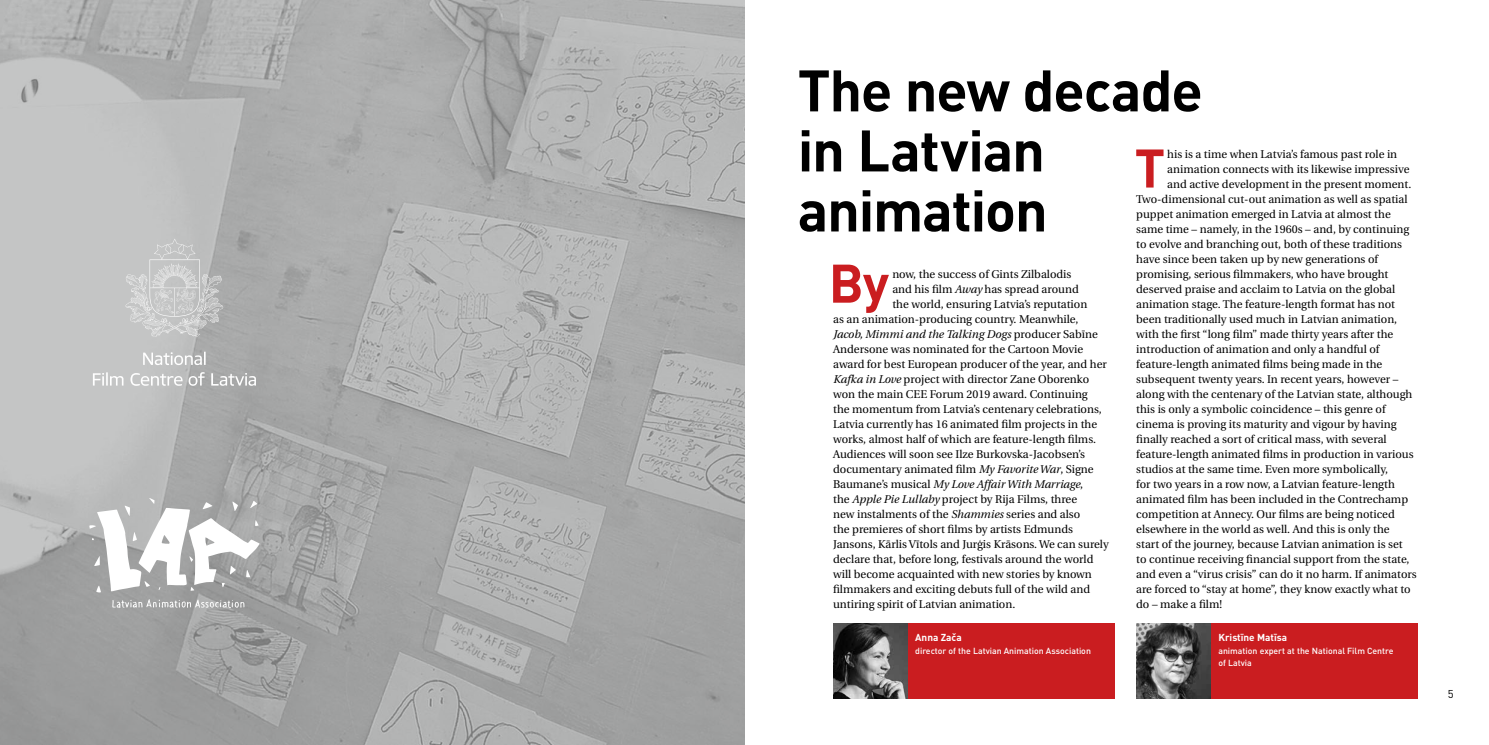
<style>
.page{position:relative;width:1489px;height:745px;background:#fff}
.page>*{position:absolute;margin:0;border:0;box-sizing:border-box;transform-origin:0 0}
.t1{font:700 57.5px/60px "DIN Pro";letter-spacing:-.025em;color:#000}
.t2{font:700 53.38px "DIN Pro";color:#ca1d20}
.t3{font:11.25px "Utopia CE";color:#000}
.t4{font:italic 11.25px "Utopia CE";color:#000}
.t5{font:11.25px "DIN Pro";color:#000}
.t6{font:700 10px "DIN Pro";color:#fff}
.t7{font:500 8.75px/11.2px "DIN Pro";color:#fff}
.s1{font-style:italic}
.s2{font-style:normal}
</style>
<div class="page">
<img style="left:0;top:0;width:744px;height:744px">
<img style="left:833px;top:623px;width:75px;height:74px">
<div style="left:908px;top:622px;width:206px;height:75px;background:#ca1d20"></div>
<img style="left:1136px;top:623px;width:75px;height:74px">
<div style="left:1211px;top:622px;width:206px;height:75px;background:#ca1d20"></div>
<svg style="left:125px;top:238px;width:98px;height:98px"></svg>
<svg style="left:143px;top:351px;width:63px;height:14px"></svg>
<svg style="left:93px;top:372px;width:163px;height:13px"></svg>
<svg style="left:89px;top:497px;width:170px;height:95px"></svg>
<svg style="left:112px;top:598px;width:132px;height:10px"></svg>
<h1 class="t1" style="left:797px;top:58px;width:406px">The new decade in Latvian animation</h1>
<h2 class="t2" style="left:1134px;top:132px;width:32px">T</h2>
<p class="t3" style="left:1167px;top:147px;width:231px">his is a time when Latvia’s famous past role in</p>
<p class="t3" style="left:1167px;top:162px;width:244px">animation connects with its likewise impressive</p>
<p class="t3" style="left:1167px;top:177px;width:246px">and active development in the present moment.</p>
<p class="t3" style="left:1136px;top:192px;width:273px">Two-dimensional cut-out animation as well as spatial</p>
<p class="t3" style="left:1136px;top:207px;width:256px">puppet animation emerged in Latvia at almost the</p>
<p class="t3" style="left:1136px;top:222px;width:274px">same time – namely, in the 1960s – and, by continuing</p>
<p class="t3" style="left:1136px;top:237px;width:267px">to evolve and branching out, both of these traditions</p>
<p class="t3" style="left:1136px;top:252px;width:243px">have since been taken up by new generations of</p>
<p class="t3" style="left:1136px;top:267px;width:254px">promising, serious filmmakers, who have brought</p>
<p class="t3" style="left:1136px;top:282px;width:260px">deserved praise and acclaim to Latvia on the global</p>
<p class="t3" style="left:1136px;top:297px;width:260px">animation stage. The feature-length format has not</p>
<p class="t3" style="left:1136px;top:312px;width:262px">been traditionally used much in Latvian animation,</p>
<p class="t3" style="left:1136px;top:327px;width:259px">with the first “long film” made thirty years after the</p>
<p class="t3" style="left:1136px;top:342px;width:245px">introduction of animation and only a handful of</p>
<p class="t3" style="left:1136px;top:357px;width:248px">feature-length animated films being made in the</p>
<p class="t3" style="left:1136px;top:372px;width:264px">subsequent twenty years. In recent years, however –</p>
<p class="t3" style="left:1136px;top:387px;width:278px">along with the centenary of the Latvian state, although</p>
<p class="t3" style="left:1136px;top:402px;width:251px">this is only a symbolic coincidence – this genre of</p>
<p class="t3" style="left:1136px;top:417px;width:262px">cinema is proving its maturity and vigour by having</p>
<p class="t3" style="left:1136px;top:432px;width:252px">finally reached a sort of critical mass, with several</p>
<p class="t3" style="left:1136px;top:447px;width:279px">feature-length animated films in production in various</p>
<p class="t3" style="left:1136px;top:462px;width:253px">studios at the same time. Even more symbolically,</p>
<p class="t3" style="left:1136px;top:477px;width:260px">for two years in a row now, a Latvian feature-length</p>
<p class="t3" style="left:1136px;top:492px;width:273px">animated film has been included in the Contrechamp</p>
<p class="t3" style="left:1136px;top:507px;width:260px">competition at Annecy. Our films are being noticed</p>
<p class="t3" style="left:1136px;top:522px;width:255px">elsewhere in the world as well. And this is only the</p>
<p class="t3" style="left:1136px;top:537px;width:268px">start of the journey, because Latvian animation is set</p>
<p class="t3" style="left:1136px;top:552px;width:275px">to continue receiving financial support from the state,</p>
<p class="t3" style="left:1136px;top:567px;width:282px">and even a “virus crisis” can do it no harm. If animators</p>
<p class="t3" style="left:1136px;top:582px;width:276px">are forced to “stay at home”, they know exactly what to</p>
<p class="t3" style="left:1136px;top:597px;width:87px">do – make a film!</p>
<h2 class="t2" style="left:828px;top:247px;width:62px">By</h2>
<p class="t3" style="left:892px;top:267px;width:181px">now, the success of Gints Zilbalodis</p>
<p class="t3" style="left:892px;top:282px;width:188px">and his film <span class="s1">Away</span> has spread around</p>
<p class="t3" style="left:892px;top:297px;width:196px">the world, ensuring Latvia’s reputation</p>
<p class="t3" style="left:833px;top:312px;width:247px">as an animation-producing country. Meanwhile,</p>
<p class="t4" style="left:833px;top:327px;width:266px">Jacob, Mimmi and the Talking Dogs <span class="s2">producer Sabīne</span></p>
<p class="t3" style="left:833px;top:342px;width:251px">Andersone was nominated for the Cartoon Movie</p>
<p class="t3" style="left:833px;top:357px;width:275px">award for best European producer of the year, and her</p>
<p class="t3" style="left:833px;top:372px;width:257px"><span class="s1">Kafka in Love</span> project with director Zane Oborenko</p>
<p class="t3" style="left:833px;top:387px;width:256px">won the main CEE Forum 2019 award. Continuing</p>
<p class="t3" style="left:833px;top:402px;width:270px">the momentum from Latvia’s centenary celebrations,</p>
<p class="t3" style="left:833px;top:417px;width:265px">Latvia currently has 16 animated film projects in the</p>
<p class="t3" style="left:833px;top:432px;width:264px">works, almost half of which are feature-length films.</p>
<p class="t3" style="left:833px;top:447px;width:253px">Audiences will soon see Ilze Burkovska-Jacobsen’s</p>
<p class="t3" style="left:833px;top:462px;width:262px">documentary animated film <span class="s1">My Favorite War</span>, Signe</p>
<p class="t4" style="left:833px;top:477px;width:252px"><span class="s2">Baumane’s musical</span> My Love Affair With Marriage<span class="s2">,</span></p>
<p class="t3" style="left:833px;top:492px;width:245px">the <span class="s1">Apple Pie Lullaby</span> project by Rija Films, three</p>
<p class="t3" style="left:833px;top:507px;width:249px">new instalments of the <span class="s1">Shammies</span> series and also</p>
<p class="t3" style="left:833px;top:522px;width:241px">the premieres of short films by artists Edmunds</p>
<p class="t3" style="left:833px;top:537px;width:277px">Jansons, Kārlis Vītols and Jurģis Krāsons. We can surely</p>
<p class="t3" style="left:833px;top:552px;width:262px">declare that, before long, festivals around the world</p>
<p class="t3" style="left:833px;top:567px;width:260px">will become acquainted with new stories by known</p>
<p class="t3" style="left:833px;top:582px;width:258px">filmmakers and exciting debuts full of the wild and</p>
<p class="t3" style="left:833px;top:597px;width:184px">untiring spirit of Latvian animation.</p>
<p class="t6" style="left:915px;top:630px;width:48px">Anna Zača</p>
<p class="t7" style="left:915px;top:644px;width:177px">director of the Latvian Animation Association</p>
<p class="t6" style="left:1218px;top:630px;width:70px">Kristīne Matīsa</p>
<p class="t7" style="left:1218px;top:644px;width:177px">animation expert at the National Film Centre of Latvia</p>
<p class="t5" style="left:1447px;top:686px;width:7px">5</p>
</div>
